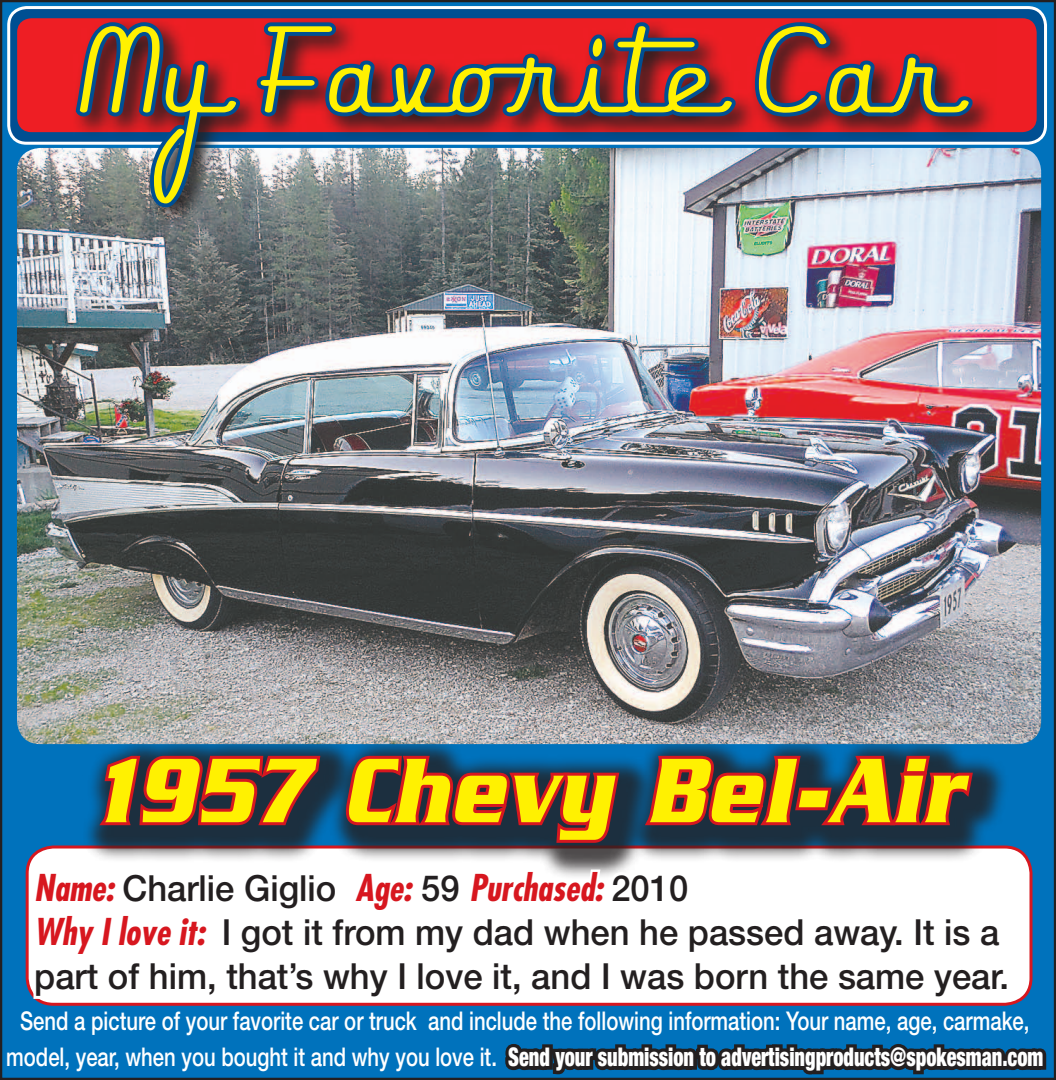
<style>
.page{position:relative;width:1056px;height:1080px;background:#fff}
.page>*{position:absolute;margin:0;border:0;box-sizing:border-box;transform-origin:0 0}
.t1{font:135px "Rocket Script";color:#fff101;scale:.6 1}
.t2{font:italic 700 99px "Serpentine";letter-spacing:.05em;color:#fff101;scale:.75 1}
.t3{font:500 36px/44.1px "Helvetica Neue";color:#231f20;scale:.96 1}
.t4{font:italic 700 condensed 36px "Futura";color:#d7171f;scale:.96 1}
.t5{font:500 25.8px/35.7px "Helvetica Neue";color:#fff;text-align:center;scale:.79 1}
.s1{font-family:"Helvetica Neue";font-weight:500;font-style:normal;font-stretch:normal;color:#231f20}
.s2{font-family:"Futura";font-weight:700;font-style:italic;font-stretch:condensed;color:#d7171f}
.s3{font-weight:900;font-stretch:condensed}
</style>
<div class="page">
<div style="left:1px;top:1px;width:1054px;height:1078px;background:#0072bc"></div>
<img style="left:17px;top:148px;width:1024px;height:594px">
<svg style="left:9px;top:8px;width:1036px;height:135px;background:#23629c"></svg>
<div style="left:17px;top:18px;width:1019px;height:114px;background:#ee1e24;border-radius:14px"></div>
<img style="left:70px;top:18px;width:927px;height:214px">
<img style="left:72px;top:0;width:670px;height:281px">
<svg style="left:750px;top:0;width:229px;height:123px"></svg>
<svg style="left:30px;top:713px;width:1019px;height:367px"></svg>
<div style="left:999px;top:981px;width:10px;height:11px;border:6px solid #fff"></div>
<h1 class="t1" style="left:80px;top:-13px;width:1456px">My Favorite Car</h1>
<h2 class="t2" style="left:98px;top:733px;width:1153px">1957 Chevy Bel-Air</h2>
<h3 class="t4" style="left:34px;top:865px;width:683px">Name: <span class="s1">Charlie Giglio</span> Age: <span class="s1">59</span> Purchased: <span class="s1">2010</span></h3>
<h3 class="t3" style="left:34px;top:910px;width:1017px"><span class="s2">Why I love it:</span> I got it from my dad when he passed away. It is a part of him, that’s why I love it, and I was born the same year.</h3>
<p class="t5" style="left:6px;top:1003px;width:1314px">Send a picture of your favorite car or truck and include the following information: Your name, age, carmake, model, year, when you bought it and why you love it. <span class="s3">Send your submission to advertisingproducts@spokesman.com</span></p>
</div>
